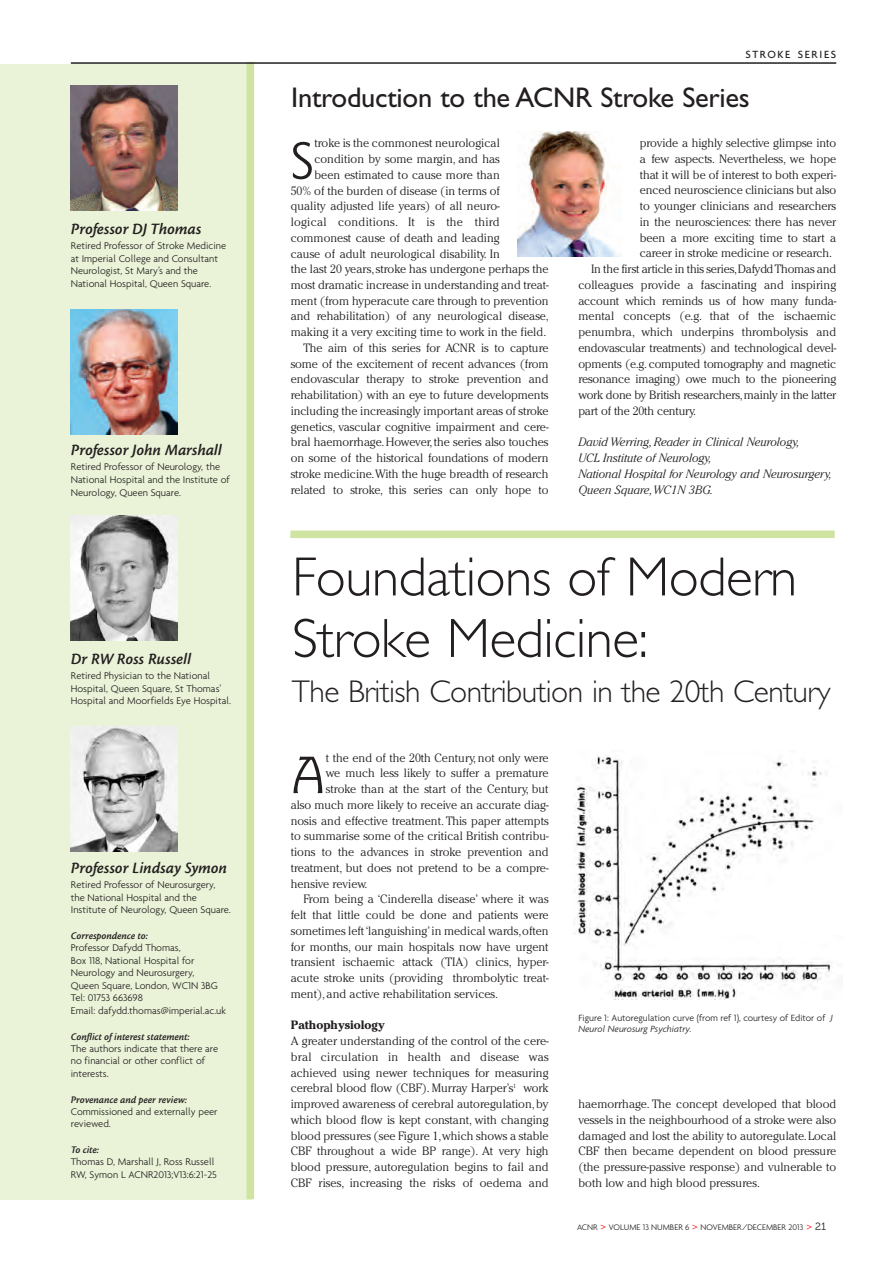
<style>
.page{position:relative;width:893px;height:1263px;background:#fff}
.page>*{position:absolute;margin:0;border:0;box-sizing:border-box;transform-origin:0 0}
.t1{font:300 55.5px/61.5px "Gill Sans";letter-spacing:-.01em;color:#231f20}
.t2{font:300 52.8px "Goudy Sans IT Cby BT";color:#231f20}
.t3{font:300 31.5px "Gill Sans";letter-spacing:-.015em;color:#231f20}
.t4{font:28.5px "Gill Sans";letter-spacing:-.01em;color:#231f20}
.t5{font:italic 600 16.5px "Cronos";color:#231f20}
.t6{font:300 12px/15.8px "Cheltenham";color:#231f20;text-align:justify}
.t7{font:italic 300 12px/15.8px "Cheltenham";color:#231f20}
.t8{font:300 12px "Cheltenham";letter-spacing:.02em;color:#231f20}
.t9{font:700 12px "Cheltenham";color:#231f20}
.t10{font:500 11.25px "Agenda";letter-spacing:.15em;color:#231f20}
.t11{font:300 10.5px/12.6px "Agenda";color:#231f20}
.t12{font:italic 600 10.5px "Cronos";color:#231f20}
.t13{font:300 9.75px/11.7px "Agenda";color:#231f20}
.t14{font:300 8.7px "Agenda";color:#231f20}
.s1{font-style:italic}
.s2{font-family:"Museo 300";font-weight:400;font-size:10.5px;color:#ee1d23}
.s3{font-family:"Museo 300";font-weight:400;font-size:10.5px}
</style>
<div class="page">
<img style="left:573px;top:756px;width:258px;height:243px">
<div style="left:0;top:64px;width:252px;height:1135px;background:#eaf3d8"></div>
<img style="left:71px;top:85px;width:106px;height:126px">
<div style="left:247px;top:62px;width:7px;height:1137px;background:#d0e4a1"></div>
<div style="left:290px;top:530px;width:545px;height:8px;background:#d0e4a1"></div>
<hr style="left:71px;top:62px;width:765px;height:2px;background:#231f20">
<img style="left:71px;top:309px;width:106px;height:125px">
<img style="left:71px;top:515px;width:106px;height:126px">
<img style="left:518px;top:131px;width:104px;height:125px">
<img style="left:71px;top:726px;width:106px;height:125px">
<h3 class="t5" style="left:71px;top:223px;width:132px">Professor DJ Thomas</h3>
<p class="t11" style="left:71px;top:239px;width:157px">Retired Professor of Stroke Medicine at Imperial College and Consultant Neurologist, St Mary’s and the National Hospital, Queen Square.</p>
<h3 class="t5" style="left:71px;top:444px;width:152px">Professor John Marshall</h3>
<p class="t11" style="left:71px;top:460px;width:161px">Retired Professor of Neurology, the<br>National Hospital and the Institute of<br>Neurology, Queen Square.</p>
<h3 class="t5" style="left:71px;top:653px;width:122px">Dr RW Ross Russell</h3>
<p class="t11" style="left:71px;top:669px;width:162px">Retired Physician to the National<br>Hospital, Queen Square, St Thomas’<br>Hospital and Moorfields Eye Hospital.</p>
<h3 class="t5" style="left:71px;top:862px;width:157px">Professor Lindsay Symon</h3>
<p class="t11" style="left:71px;top:878px;width:162px">Retired Professor of Neurosurgery, the National Hospital and the<br>Institute of Neurology, Queen Square.</p>
<p class="t12" style="left:71px;top:932px;width:78px">Correspondence to:</p>
<p class="t11" style="left:71px;top:941px;width:157px">Professor Dafydd Thomas,<br>Box 118, National Hospital for<br>Neurology and Neurosurgery,<br>Queen Square, London, WC1N 3BG<br>Tel: 01753 663698<br>Email: dafydd.thomas@imperial.ac.uk</p>
<p class="t12" style="left:71px;top:1032px;width:120px">Conflict of interest statement:</p>
<p class="t11" style="left:71px;top:1042px;width:149px">The authors indicate that there are no financial or other conflict of interests.</p>
<p class="t12" style="left:71px;top:1095px;width:118px">Provenance and peer review:</p>
<p class="t11" style="left:71px;top:1105px;width:148px">Commissioned and externally peer reviewed.</p>
<p class="t12" style="left:71px;top:1146px;width:29px">To cite:</p>
<p class="t11" style="left:71px;top:1155px;width:147px">Thomas D, Marshall J, Ross Russell<br>RW, Symon L ACNR2013;V13:6:21-25</p>
<p class="t10" style="left:746px;top:47px;width:92px">STROKE SERIES</p>
<h3 class="t4" style="left:291px;top:86px;width:460px">Introduction to the ACNR Stroke Series</h3>
<h2 class="t2" style="left:291px;top:140px;width:25px">S</h2>
<p class="t6" style="left:314px;top:136px;width:187px">troke is the commonest neurological</p>
<p class="t6" style="left:314px;top:152px;width:187px">condition by some margin, and has</p>
<p class="t6" style="left:314px;top:168px;width:187px">been estimated to cause more than</p>
<p class="t6" style="left:291px;top:183px;width:211px">50% of the burden of disease (in terms of</p>
<p class="t6" style="left:291px;top:199px;width:211px">quality adjusted life years) of all neuro-</p>
<p class="t8" style="left:291px;top:217px;width:211px">logical conditions. It is the third</p>
<p class="t6" style="left:291px;top:231px;width:211px">commonest cause of death and leading</p>
<p class="t6" style="left:291px;top:246px;width:211px">cause of adult neurological disability. In</p>
<p class="t6" style="left:291px;top:262px;width:259px">the last 20 years, stroke has undergone perhaps the</p>
<p class="t6" style="left:291px;top:278px;width:259px">most dramatic increase in understanding and treat-</p>
<p class="t6" style="left:291px;top:294px;width:259px">ment (from hyperacute care through to prevention</p>
<p class="t6" style="left:291px;top:309px;width:259px">and rehabilitation) of any neurological disease,</p>
<p class="t6" style="left:291px;top:325px;width:257px">making it a very exciting time to work in the field.</p>
<p class="t6" style="left:303px;top:341px;width:247px">The aim of this series for ACNR is to capture</p>
<p class="t6" style="left:291px;top:357px;width:259px">some of the excitement of recent advances (from</p>
<p class="t6" style="left:291px;top:372px;width:259px">endovascular therapy to stroke prevention and</p>
<p class="t6" style="left:291px;top:388px;width:259px">rehabilitation) with an eye to future developments</p>
<p class="t6" style="left:291px;top:404px;width:259px">including the increasingly important areas of stroke</p>
<p class="t6" style="left:291px;top:420px;width:259px">genetics, vascular cognitive impairment and cere-</p>
<p class="t6" style="left:291px;top:435px;width:259px">bral haemorrhage. However, the series also touches</p>
<p class="t6" style="left:291px;top:451px;width:259px">on some of the historical foundations of modern</p>
<p class="t6" style="left:291px;top:467px;width:259px">stroke medicine.With the huge breadth of research</p>
<p class="t6" style="left:291px;top:483px;width:259px">related to stroke, this series can only hope to</p>
<p class="t6" style="left:640px;top:136px;width:198px">provide a highly selective glimpse into</p>
<p class="t6" style="left:640px;top:152px;width:198px">a few aspects. Nevertheless, we hope</p>
<p class="t6" style="left:640px;top:168px;width:198px">that it will be of interest to both experi-</p>
<p class="t6" style="left:640px;top:183px;width:198px">enced neuroscience clinicians but also</p>
<p class="t6" style="left:640px;top:199px;width:198px">to younger clinicians and researchers</p>
<p class="t6" style="left:640px;top:215px;width:198px">in the neurosciences: there has never</p>
<p class="t6" style="left:640px;top:231px;width:198px">been a more exciting time to start a</p>
<p class="t6" style="left:640px;top:246px;width:194px">career in stroke medicine or research.</p>
<p class="t6" style="left:591px;top:262px;width:247px">In the first article in this series,Dafydd Thomas and</p>
<p class="t6" style="left:578px;top:278px;width:259px">colleagues provide a fascinating and inspiring</p>
<p class="t6" style="left:578px;top:293px;width:259px">account which reminds us of how many funda-</p>
<p class="t6" style="left:578px;top:309px;width:259px">mental concepts (e.g. that of the ischaemic</p>
<p class="t6" style="left:578px;top:325px;width:259px">penumbra, which underpins thrombolysis and</p>
<p class="t6" style="left:578px;top:341px;width:259px">endovascular treatments) and technological devel-</p>
<p class="t6" style="left:578px;top:356px;width:259px">opments (e.g. computed tomography and magnetic</p>
<p class="t6" style="left:578px;top:372px;width:259px">resonance imaging) owe much to the pioneering</p>
<p class="t6" style="left:578px;top:388px;width:259px">work done by British researchers, mainly in the latter</p>
<p class="t6" style="left:578px;top:404px;width:119px">part of the 20th century.</p>
<p class="t7" style="left:578px;top:435px;width:255px">David Werring, Reader in Clinical Neurology,<br>UCL Institute of Neurology,<br>National Hospital for Neurology and Neurosurgery, Queen Square,WC1N 3BG.</p>
<h1 class="t1" style="left:292px;top:545px;width:507px">Foundations of Modern<br>Stroke Medicine:</h1>
<h3 class="t3" style="left:292px;top:672px;width:540px">The British Contribution in the 20th Century</h3>
<h2 class="t2" style="left:291px;top:754px;width:37px">A</h2>
<p class="t6" style="left:326px;top:750px;width:224px">t the end of the 20th Century, not only were</p>
<p class="t6" style="left:326px;top:766px;width:224px">we much less likely to suffer a premature</p>
<p class="t6" style="left:326px;top:782px;width:224px">stroke than at the start of the Century, but</p>
<p class="t6" style="left:291px;top:798px;width:259px">also much more likely to receive an accurate diag-</p>
<p class="t6" style="left:291px;top:813px;width:259px">nosis and effective treatment. This paper attempts</p>
<p class="t6" style="left:291px;top:829px;width:259px">to summarise some of the critical British contribu-</p>
<p class="t6" style="left:291px;top:845px;width:259px">tions to the advances in stroke prevention and</p>
<p class="t6" style="left:291px;top:861px;width:259px">treatment, but does not pretend to be a compre-</p>
<p class="t6" style="left:291px;top:876px;width:78px">hensive review.</p>
<p class="t6" style="left:303px;top:892px;width:247px">From being a ‘Cinderella disease’ where it was</p>
<p class="t6" style="left:291px;top:908px;width:259px">felt that little could be done and patients were</p>
<p class="t6" style="left:291px;top:924px;width:259px">sometimes left ‘languishing’ in medical wards, often</p>
<p class="t6" style="left:291px;top:939px;width:259px">for months, our main hospitals now have urgent</p>
<p class="t6" style="left:291px;top:955px;width:259px">transient ischaemic attack (TIA) clinics, hyper-</p>
<p class="t6" style="left:291px;top:971px;width:259px">acute stroke units (providing thrombolytic treat-</p>
<p class="t6" style="left:291px;top:987px;width:209px">ment), and active rehabilitation services.</p>
<p class="t9" style="left:291px;top:1021px;width:96px">Pathophysiology</p>
<p class="t6" style="left:291px;top:1034px;width:259px">A greater understanding of the control of the cere&shy;bral circulation in health and disease was achieved using newer techniques for measuring cerebral blood flow (CBF). Murray Harper’s<sup>1</sup> work improved awareness of cerebral autoregulation, by which blood flow is kept constant, with changing blood pressures (see Figure 1, which shows a stable CBF throughout a wide BP range). At very high blood pressure, autoregulation begins to fail and CBF rises, increasing the risks of oedema and</p>
<p class="t13" style="left:578px;top:1011px;width:256px">Figure 1: Autoregulation curve (from ref 1), courtesy of Editor of <span class="s1">J<br>Neurol Neurosurg Psychiatry.</span></p>
<p class="t6" style="left:578px;top:1097px;width:259px">haemorrhage. The concept developed that blood vessels in the neighbourhood of a stroke were also damaged and lost the ability to autoregulate. Local CBF then became dependent on blood pressure (the pressure-passive response) and vulnerable to both low and high blood pressures.</p>
<p class="t14" style="left:577px;top:1222px;width:251px">ACNR <span class="s2">&gt;</span> VOLUME 13 NUMBER 6 <span class="s2">&gt;</span> NOVEMBER/DECEMBER 2013 <span class="s2">&gt;</span> <span class="s3">21</span></p>
</div>
